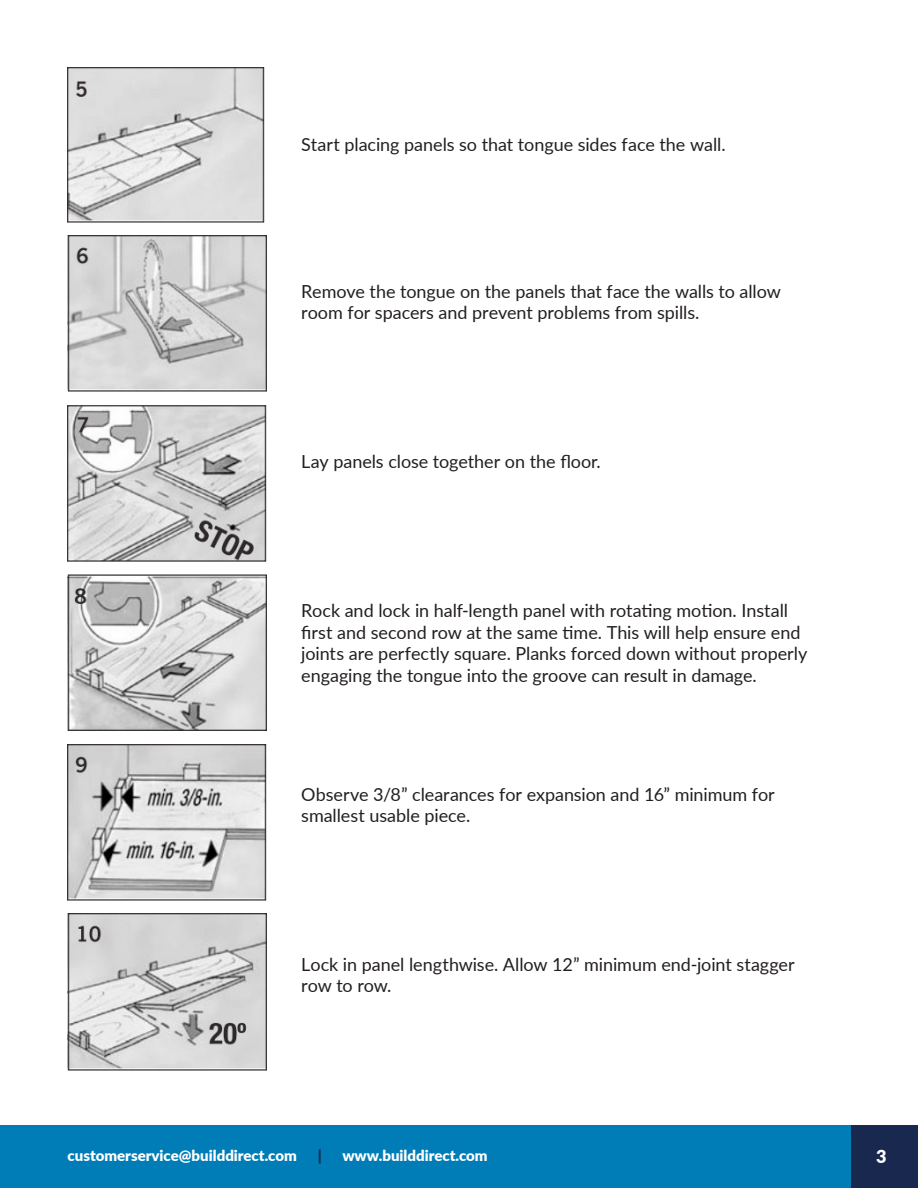
<style>
.page{position:relative;width:918px;height:1188px;background:#fff}
.page>*{position:absolute;margin:0;border:0;box-sizing:border-box;transform-origin:0 0}
.t1{font:18px/21.6px "Lato";letter-spacing:-.005em;color:#231f20}
.t2{font:900 18px "Lato";color:#fff}
.t3{font:900 15px "Lato";color:#fff}
.t4{font:900 15px "Lato";color:#18284e}
</style>
<div class="page">
<div style="left:811px;top:1125px;width:107px;height:63px;background:#18284e"></div>
<div style="left:0;top:1125px;width:850px;height:63px;background:#007db6"></div>
<img style="left:68px;top:68px;width:197px;height:154px">
<img style="left:68px;top:236px;width:199px;height:156px">
<img style="left:68px;top:405px;width:198px;height:156px">
<img style="left:68px;top:574px;width:199px;height:157px">
<img style="left:68px;top:744px;width:199px;height:157px">
<img style="left:68px;top:914px;width:199px;height:156px">
<p class="t1" style="left:301px;top:133px;width:426px">Start placing panels so that tongue sides face the wall.</p>
<p class="t1" style="left:301px;top:280px;width:481px">Remove the tongue on the panels that face the walls to allow room for spacers and prevent problems from spills.</p>
<p class="t1" style="left:301px;top:449px;width:301px">Lay panels close together on the floor.</p>
<p class="t1" style="left:301px;top:599px;width:508px">Rock and lock in half-length panel with rotating motion. Install first and second row at the same time. This will help ensure end joints are perfectly square. Planks forced down without properly engaging the tongue into the groove can result in damage.</p>
<p class="t1" style="left:301px;top:783px;width:475px">Observe 3/8” clearances for expansion and 16” minimum for smallest usable piece.</p>
<p class="t1" style="left:301px;top:952px;width:495px">Lock in panel lengthwise. Allow 12” minimum end-joint stagger row to row.</p>
<p class="t3" style="left:68px;top:1145px;width:231px">customerservice@builddirect.com</p>
<p class="t4" style="left:318px;top:1145px;width:6px">|</p>
<p class="t3" style="left:342px;top:1145px;width:147px">www.builddirect.com</p>
<p class="t2" style="left:876px;top:1142px;width:12px">3</p>
</div>
